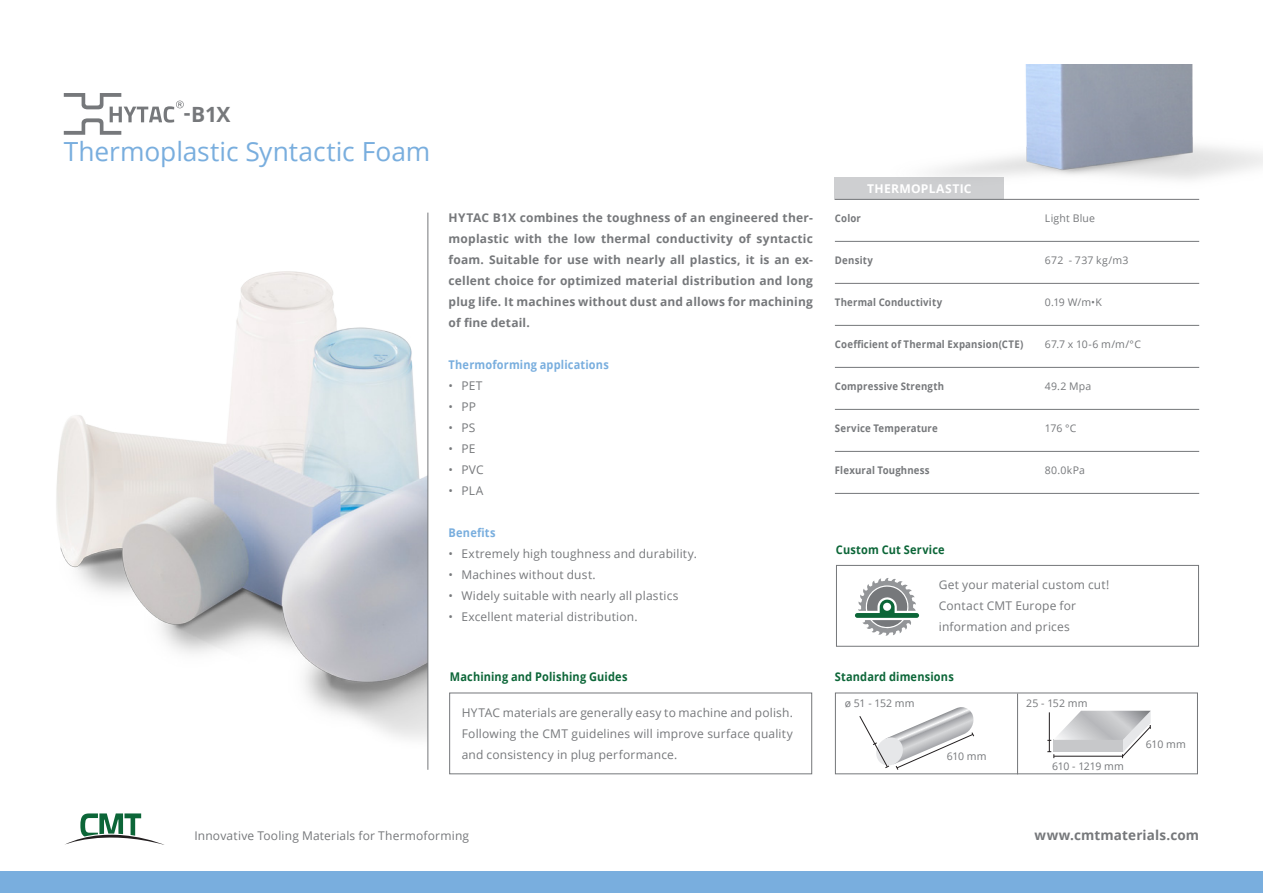
<style>
.page{position:relative;width:1263px;height:893px;background:#fff}
.page>*{position:absolute;margin:0;border:0;box-sizing:border-box;transform-origin:0 0}
.t1{font:26.4px "Open Sans";letter-spacing:-.005em;color:#79aede}
.t2{font:700 21px "Open Sans";color:#76787b}
.t3{font:700 13.5px "Open Sans";letter-spacing:.01em;color:#76787b}
.t4{font:700 12.15px "Open Sans";letter-spacing:.025em;color:#fff}
.t5{font:12px/21px "Open Sans";letter-spacing:.015em;color:#76787b;text-align:justify}
.t6{font:700 12px/21px "Open Sans";letter-spacing:.015em;color:#76787b;text-align:justify}
.t7{font:700 12px "Open Sans";letter-spacing:.015em;color:#0c6638;scale:.92 1}
.t8{font:700 12px "Open Sans";letter-spacing:.015em;color:#79aede;scale:.92 1}
.t9{font:700 10.5px "Open Sans";letter-spacing:.02em;color:#76787b;scale:.92 1}
.t10{font:10.5px "Open Sans";letter-spacing:.015em;color:#76787b}
.t11{font:10.5px "Open Sans";letter-spacing:-.03em;color:#76787b}
</style>
<div class="page">
<img style="left:56px;top:271px;width:371px;height:468px">
<div style="left:835px;top:177px;width:169px;height:23px;background:#cecfd1"></div>
<div style="left:0;top:872px;width:1263px;height:21px;background:#79aede"></div>
<svg style="left:65px;top:813px;width:99px;height:32px"></svg>
<svg style="left:64px;top:93px;width:120px;height:42px"></svg>
<hr style="left:835px;top:199px;width:364px;height:1px;background:#76787b">
<hr style="left:835px;top:241px;width:364px;height:1px;background:#76787b">
<hr style="left:835px;top:283px;width:364px;height:1px;background:#76787b">
<hr style="left:835px;top:325px;width:364px;height:1px;background:#76787b">
<hr style="left:835px;top:367px;width:364px;height:1px;background:#76787b">
<hr style="left:835px;top:409px;width:364px;height:1px;background:#76787b">
<hr style="left:835px;top:451px;width:364px;height:1px;background:#76787b">
<hr style="left:835px;top:493px;width:364px;height:1px;background:#76787b">
<div style="left:449px;top:692px;width:363px;height:82px;border:1px solid #76787b"></div>
<hr style="left:427px;top:213px;width:1px;height:557px;background:#76787b">
<img style="left:935px;top:65px;width:328px;height:115px">
<div style="left:835px;top:692px;width:363px;height:82px;border:1px solid #76787b"></div>
<svg style="left:859px;top:707px;width:115px;height:63px"></svg>
<svg style="left:1047px;top:711px;width:104px;height:47px"></svg>
<div style="left:836px;top:565px;width:363px;height:82px;border:1px solid #76787b"></div>
<svg style="left:855px;top:578px;width:64px;height:58px"></svg>
<hr style="left:1017px;top:693px;width:1px;height:81px;background:#76787b">
<p class="t2" style="left:184px;top:99px;width:48px">-B1X</p>
<p class="t1" style="left:64px;top:133px;width:368px">Thermoplastic Syntactic Foam</p>
<p class="t6" style="left:449px;top:207px;width:366px">HYTAC B1X combines the toughness of an engineered ther&shy;moplastic with the low thermal conductivity of syntactic foam. Suitable for use with nearly all plastics, it is an ex&shy;cellent choice for optimized material distribution and long plug life. It machines without dust and allows for machining of fine detail.</p>
<p class="t8" style="left:449px;top:356px;width:176px">Thermoforming applications</p>
<p class="t5" style="left:449px;top:375px;width:35px">• PET</p>
<p class="t5" style="left:449px;top:396px;width:29px">• PP</p>
<p class="t5" style="left:449px;top:417px;width:28px">• PS</p>
<p class="t5" style="left:449px;top:438px;width:28px">• PE</p>
<p class="t5" style="left:449px;top:459px;width:37px">• PVC</p>
<p class="t5" style="left:449px;top:480px;width:36px">• PLA</p>
<p class="t8" style="left:449px;top:524px;width:52px">Benefits</p>
<p class="t5" style="left:449px;top:543px;width:250px">• Extremely high toughness and durability.</p>
<p class="t5" style="left:449px;top:564px;width:149px">• Machines without dust.</p>
<p class="t5" style="left:449px;top:585px;width:231px">• Widely suitable with nearly all plastics</p>
<p class="t5" style="left:449px;top:606px;width:190px">• Excellent material distribution.</p>
<p class="t7" style="left:450px;top:668px;width:195px">Machining and Polishing Guides</p>
<p class="t5" style="left:462px;top:702px;width:333px">HYTAC materials are generally easy to machine and polish.<br>Following the CMT guidelines will improve surface quality and consistency in plug performance.</p>
<p class="t4" style="left:867px;top:180px;width:106px">THERMOPLASTIC</p>
<p class="t9" style="left:835px;top:211px;width:30px">Color</p>
<p class="t10" style="left:1045px;top:211px;width:52px">Light Blue</p>
<p class="t9" style="left:835px;top:253px;width:43px">Density</p>
<p class="t10" style="left:1045px;top:253px;width:85px">672 - 737 kg/m3</p>
<p class="t9" style="left:835px;top:295px;width:118px">Thermal Conductivity</p>
<p class="t10" style="left:1045px;top:295px;width:59px">0.19 W/m•K</p>
<p class="t9" style="left:835px;top:337px;width:206px">Coefficient of Thermal Expansion(CTE)</p>
<p class="t10" style="left:1045px;top:337px;width:98px">67.7 x 10-6 m/m/°C</p>
<p class="t9" style="left:835px;top:379px;width:120px">Compressive Strength</p>
<p class="t10" style="left:1045px;top:379px;width:48px">49.2 Mpa</p>
<p class="t9" style="left:835px;top:421px;width:113px">Service Temperature</p>
<p class="t10" style="left:1045px;top:421px;width:33px">176 °C</p>
<p class="t9" style="left:835px;top:463px;width:105px">Flexural Toughness</p>
<p class="t10" style="left:1045px;top:463px;width:41px">80.0kPa</p>
<p class="t7" style="left:836px;top:541px;width:120px">Custom Cut Service</p>
<p class="t5" style="left:939px;top:574px;width:172px">Get your material custom cut!</p>
<p class="t5" style="left:939px;top:595px;width:139px">Contact CMT Europe for</p>
<p class="t5" style="left:939px;top:616px;width:132px">information and prices</p>
<p class="t7" style="left:835px;top:668px;width:131px">Standard dimensions</p>
<p class="t10" style="left:845px;top:696px;width:71px">ø 51 - 152 mm</p>
<p class="t10" style="left:947px;top:749px;width:41px">610 mm</p>
<p class="t10" style="left:1026px;top:696px;width:63px">25 - 152 mm</p>
<p class="t11" style="left:1052px;top:759px;width:73px">610 - 1219 mm</p>
<p class="t10" style="left:1146px;top:737px;width:41px">610 mm</p>
<p class="t5" style="left:194px;top:824px;width:276px">Innovative Tooling Materials for Thermoforming</p>
<p class="t3" style="left:1034px;top:825px;width:166px">www.cmtmaterials.com</p>
</div>
